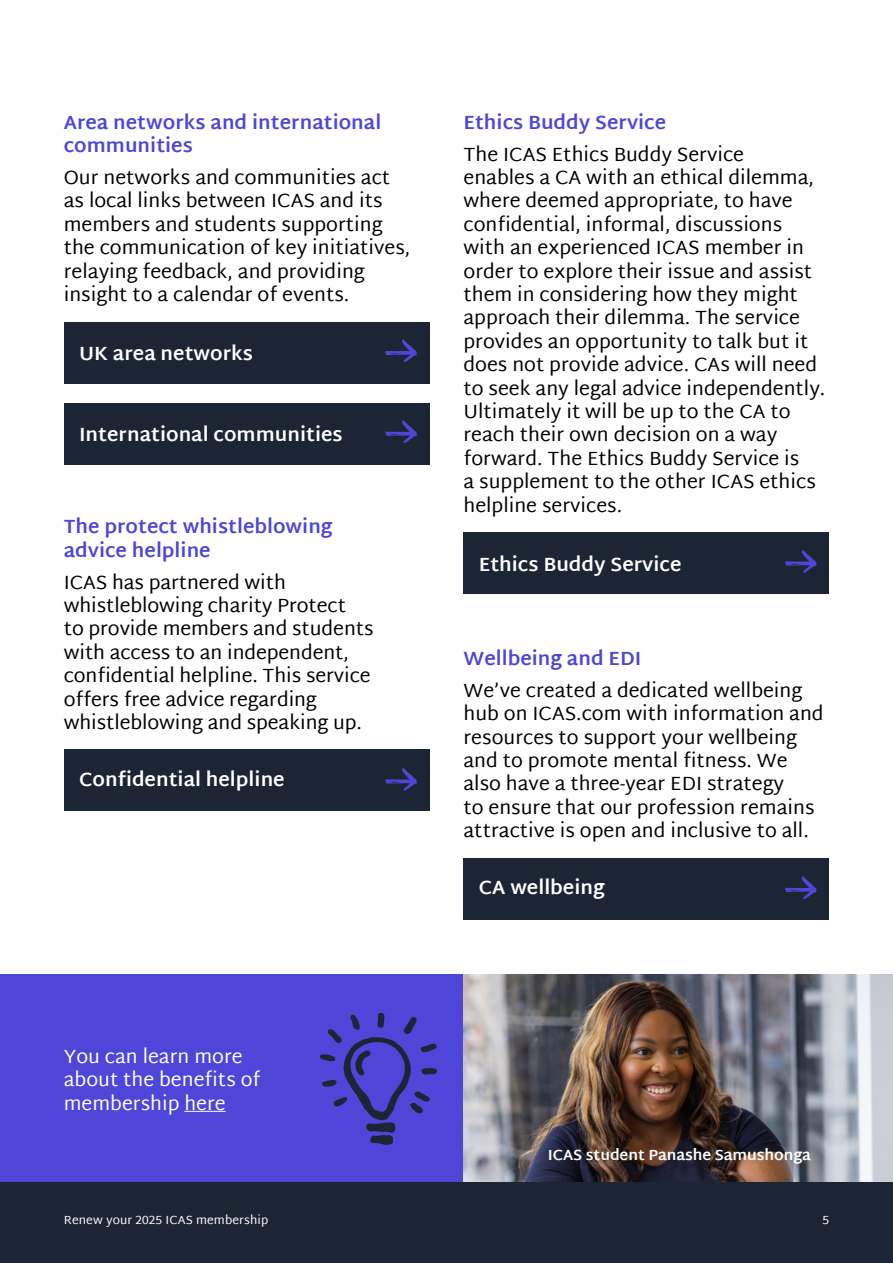
<style>
.page{position:relative;width:893px;height:1263px;background:#fff}
.page>*{position:absolute;margin:0;border:0;box-sizing:border-box;transform-origin:0 0}
.t1{font:19.5px/23.4px "Martel Sans";color:#000}
.t2{font:700 19.5px/23.4px "Martel Sans";color:#4d46d9}
.t3{font:700 19.5px "Martel Sans";color:#fff}
.t4{font:19.5px/23.4px "Martel Sans";color:#fff}
.t5{font:700 15px "Martel Sans";letter-spacing:-.005em;color:#fff}
.t6{font:12px "Martel Sans";letter-spacing:.01em;color:#fff}
</style>
<div class="page">
<div style="left:0;top:975px;width:893px;height:288px;background:#4d46d9"></div>
<img style="left:463px;top:975px;width:430px;height:208px">
<hr style="left:184px;top:1111px;width:42px;height:1px;background:#fff">
<div style="left:0;top:1183px;width:893px;height:80px;background:#1c2533"></div>
<div style="left:64px;top:322px;width:365px;height:62px;background:#1c2533"></div>
<svg style="left:385px;top:339px;width:32px;height:23px"></svg>
<div style="left:64px;top:403px;width:365px;height:61px;background:#1c2533"></div>
<svg style="left:385px;top:420px;width:32px;height:23px"></svg>
<div style="left:463px;top:858px;width:366px;height:61px;background:#1c2533"></div>
<svg style="left:785px;top:876px;width:31px;height:23px"></svg>
<div style="left:64px;top:749px;width:365px;height:62px;background:#1c2533"></div>
<svg style="left:385px;top:768px;width:32px;height:23px"></svg>
<svg style="left:320px;top:1012px;width:117px;height:133px"></svg>
<div style="left:463px;top:533px;width:366px;height:61px;background:#1c2533"></div>
<svg style="left:785px;top:550px;width:31px;height:23px"></svg>
<p class="t2" style="left:64px;top:110px;width:319px">Area networks and international communities</p>
<p class="t1" style="left:64px;top:166px;width:348px">Our networks and communities act as local links between ICAS and its members and students supporting the communication of key initiatives, relaying feedback, and providing insight to a calendar of events.</p>
<p class="t3" style="left:79px;top:342px;width:175px">UK area networks</p>
<p class="t3" style="left:79px;top:423px;width:265px">International communities</p>
<p class="t2" style="left:64px;top:515px;width:270px">The protect whistleblowing advice helpline</p>
<p class="t1" style="left:64px;top:570px;width:311px">ICAS has partnered with whistleblowing charity Protect<br>to provide members and students with access to an independent, confidential helpline. This service offers free advice regarding whistleblowing and speaking up.</p>
<p class="t3" style="left:79px;top:767px;width:207px">Confidential helpline</p>
<p class="t2" style="left:463px;top:110px;width:204px">Ethics Buddy Service</p>
<p class="t1" style="left:463px;top:142px;width:363px">The ICAS Ethics Buddy Service<br>enables a CA with an ethical dilemma, where deemed appropriate, to have confidential, informal, discussions with an experienced ICAS member in order to explore their issue and assist them in considering how they might approach their dilemma. The service provides an opportunity to talk but it does not provide advice. CAs will need to seek any legal advice independently.<br>Ultimately it will be up to the CA to reach their own decision on a way forward. The Ethics Buddy Service is<br>a supplement to the other ICAS ethics helpline services.</p>
<p class="t3" style="left:479px;top:553px;width:204px">Ethics Buddy Service</p>
<p class="t2" style="left:463px;top:646px;width:179px">Wellbeing and EDI</p>
<p class="t1" style="left:463px;top:678px;width:362px">We’ve created a dedicated wellbeing hub on ICAS.com with information and resources to support your wellbeing and to promote mental fitness. We also have a three-year EDI strategy<br>to ensure that our profession remains attractive is open and inclusive to all.</p>
<p class="t3" style="left:479px;top:876px;width:127px">CA wellbeing</p>
<p class="t4" style="left:64px;top:1044px;width:198px">You can learn more about the benefits of membership here</p>
<p class="t5" style="left:548px;top:1146px;width:265px">ICAS student Panashe Samushonga</p>
<p class="t6" style="left:64px;top:1213px;width:206px">Renew your 2025 ICAS membership</p>
<p class="t6" style="left:823px;top:1213px;width:8px">5</p>
</div>
